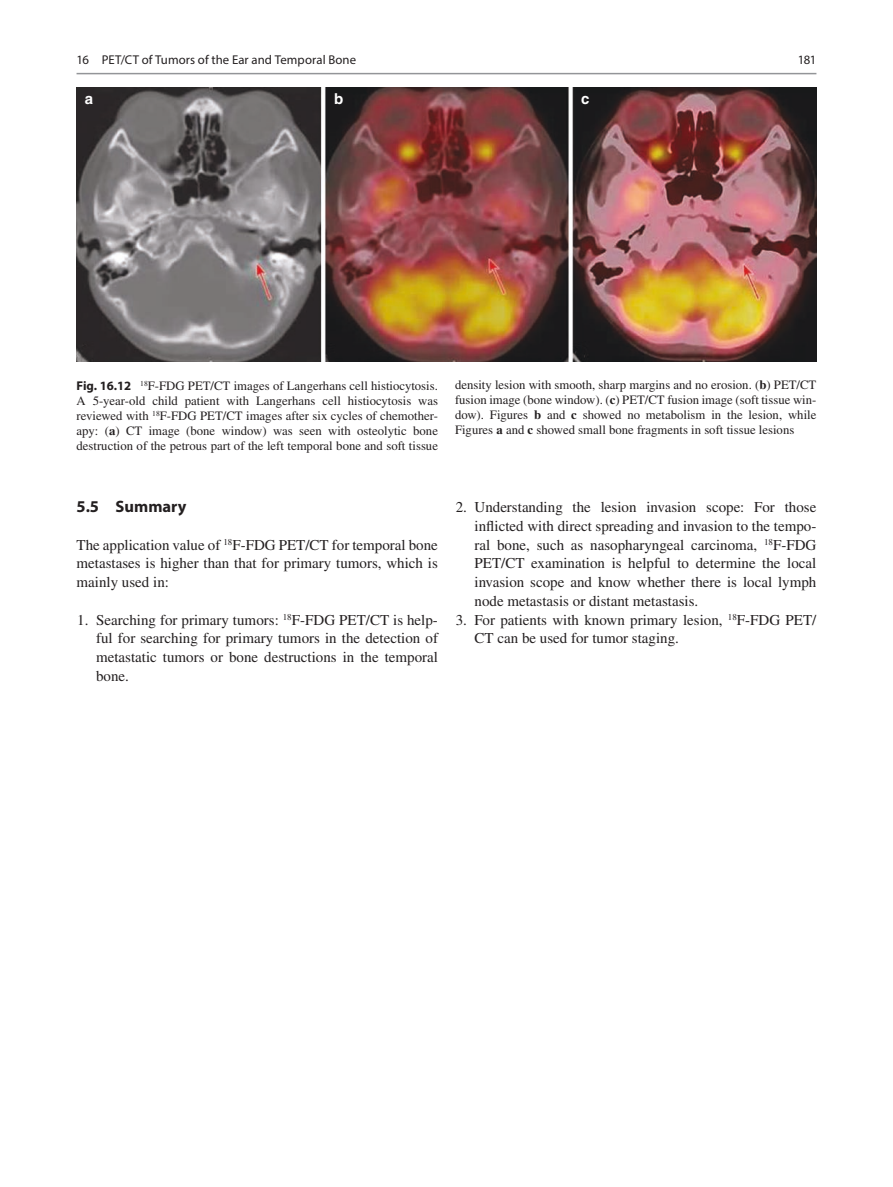
<style>
.page{position:relative;width:893px;height:1187px;background:#fff}
.page>*{position:absolute;margin:0;border:0;box-sizing:border-box;transform-origin:0 0}
._2_hd{font:700 16.5px "Myriad Pro";color:#231f20}
.Text_flush{font:15px/18.8px "Times LT Std";color:#231f20;text-align:justify}
.t1{font:15px "Helvetica Bold 3";color:#fff}
.t2{font:12.75px/15px "Times LT Std";color:#231f20;text-align:justify}
.t3{font:12.75px "Myriad Pro";letter-spacing:.01em;color:#231f20}
.s1{font-family:"Myriad Pro";font-weight:700}
.s2{font-weight:700}
</style>
<div class="page">
<img style="left:77px;top:88px;width:739px;height:273px">
<hr style="left:77px;top:73px;width:739px;height:1px;background:#939598">
<p class="t3" style="left:77px;top:52px;width:281px">16 PET/CT of Tumors of the Ear and Temporal Bone</p>
<p class="t1" style="left:85px;top:90px;width:10px">a</p>
<p class="t1" style="left:334px;top:90px;width:11px">b</p>
<p class="t1" style="left:581px;top:90px;width:10px">c</p>
<p class="t3" style="left:798px;top:52px;width:20px">181</p>
<p class="t2" style="left:77px;top:378px;width:363px"><span class="s1">Fig. 16.12</span> <sup>18</sup>F-FDG PET/CT images of Langerhans cell histiocytosis.<br>A 5-year-old child patient with Langerhans cell histiocytosis was reviewed with <sup>18</sup>F-FDG PET/CT images after six cycles of chemother&shy;apy: (<span class="s2">a</span>) CT image (bone window) was seen with osteolytic bone destruction of the petrous part of the left temporal bone and soft tissue</p>
<p class="t2" style="left:455px;top:377px;width:363px">density lesion with smooth, sharp margins and no erosion. (<span class="s2">b</span>) PET/CT fusion image (bone window). (<span class="s2">c</span>) PET/CT fusion image (soft tissue win&shy;dow). Figures <span class="s2">b</span> and <span class="s2">c</span> showed no metabolism in the lesion, while Figures <span class="s2">a</span> and <span class="s2">c</span> showed small bone fragments in soft tissue lesions</p>
<h3 class="_2_hd" style="left:77px;top:495px;width:111px">5.5 Summary</h3>
<p class="Text_flush" style="left:77px;top:535px;width:363px">The application value of <sup>18</sup>F-FDG PET/CT for temporal bone metastases is higher than that for primary tumors, which is mainly used in:</p>
<p class="Text_flush" style="left:96px;top:610px;width:343px;text-indent:-19px">1. Searching for primary tumors: <sup>18</sup>F-FDG PET/CT is help&shy;ful for searching for primary tumors in the detection of metastatic tumors or bone destructions in the temporal bone.</p>
<p class="Text_flush" style="left:474px;top:497px;width:343px;text-indent:-19px">2. Understanding the lesion invasion scope: For those inflicted with direct spreading and invasion to the tempo&shy;ral bone, such as nasopharyngeal carcinoma, <sup>18</sup>F-FDG PET/CT examination is helpful to determine the local invasion scope and know whether there is local lymph node metastasis or distant metastasis.</p>
<p class="Text_flush" style="left:474px;top:610px;width:343px;text-indent:-19px">3. For patients with known primary lesion, <sup>18</sup>F-FDG PET/<br>CT can be used for tumor staging.</p>
</div>
